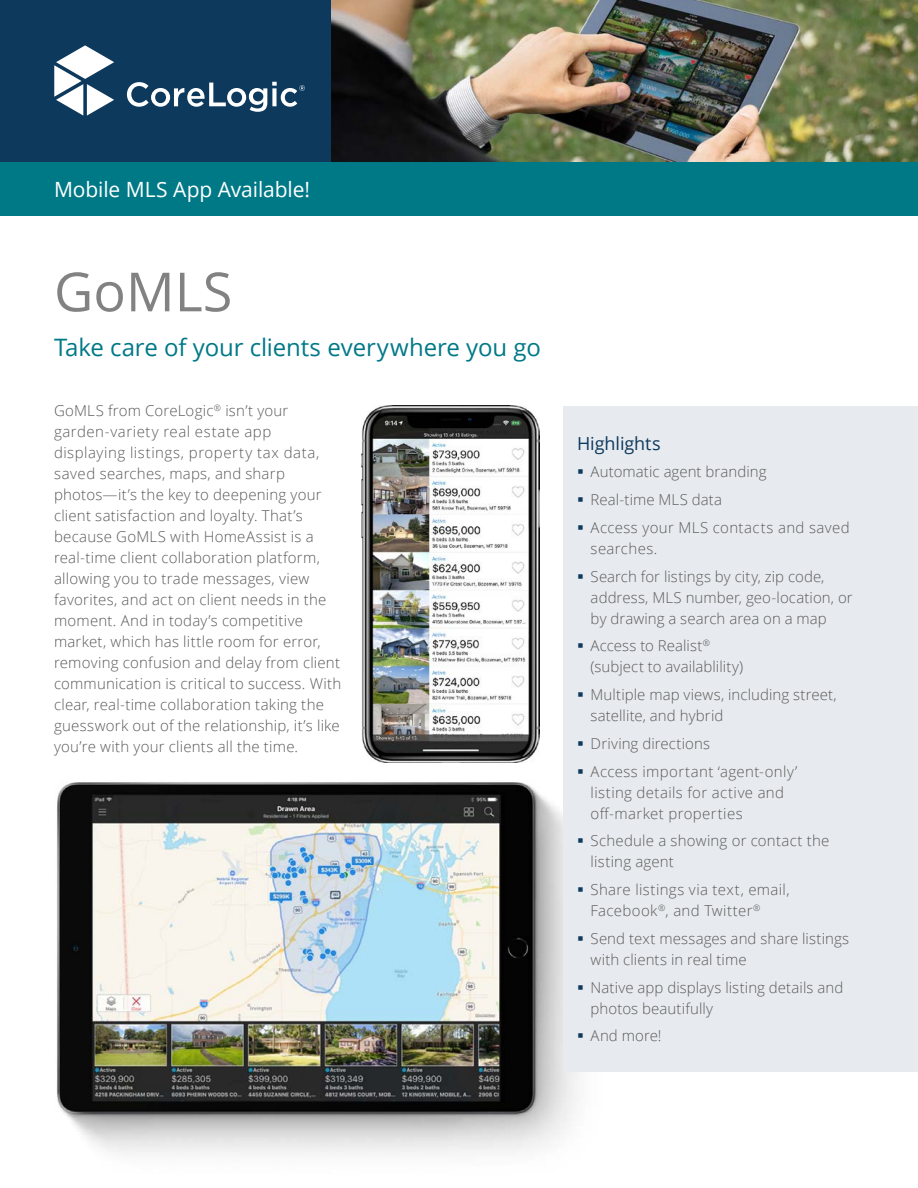
<style>
.page{position:relative;width:918px;height:1188px;background:#fff}
.page>*{position:absolute;margin:0;border:0;box-sizing:border-box;transform-origin:0 0}
.t1{font:54px "Open Sans";color:#828282}
.t2{font:24px "Open Sans";letter-spacing:-.005em;color:#007987}
.t3{font:21px "Open Sans";letter-spacing:-.005em;color:#fff}
.t4{font:18px "Open Sans";letter-spacing:-.005em;color:#0d395d}
.t5{font:300 15px/21px "Open Sans";letter-spacing:.015em;color:#5a5a5a}
</style>
<div class="page">
<img style="left:331px;top:0;width:587px;height:162px">
<div style="left:0;top:0;width:331px;height:162px;background:#0d395d"></div>
<div style="left:0;top:162px;width:918px;height:54px;background:#007987"></div>
<svg style="left:54px;top:45px;width:60px;height:71px"></svg>
<svg style="left:127px;top:82px;width:178px;height:30px"></svg>
<img style="left:57px;top:780px;width:545px;height:374px">
<img style="left:362px;top:406px;width:178px;height:357px">
<div style="left:564px;top:406px;width:354px;height:665px;background:#e7ebef"></div>
<h3 class="t3" style="left:54px;top:175px;width:258px">Mobile MLS App Available!</h3>
<h1 class="t1" style="left:54px;top:255px;width:180px">GoMLS</h1>
<h2 class="t2" style="left:54px;top:331px;width:488px">Take care of your clients everywhere you go</h2>
<p class="t5" style="left:54px;top:400px;width:289px">GoMLS from CoreLogic<sup>®</sup> isn’t your garden-variety real estate app displaying listings, property tax data, saved searches, maps, and sharp photos—it’s the key to deepening your client satisfaction and loyalty. That’s because GoMLS with HomeAssist is a real-time client collaboration platform, allowing you to trade messages, view favorites, and act on client needs in the moment. And in today’s competitive market, which has little room for error, removing confusion and delay from client communication is critical to success. With clear, real-time collaboration taking the guesswork out of the relationship, it’s like you’re with your clients all the time.</p>
<p class="t4" style="left:577px;top:431px;width:85px">Highlights</p>
<p class="t5" style="left:591px;top:458px;width:261px;line-height:27.8px">Automatic agent branding<br>Real-time MLS data<br>Access your MLS contacts and saved</p>
<p class="t5" style="left:591px;top:534px;width:235px;line-height:27.8px">searches.<br>Search for listings by city, zip code,</p>
<p class="t5" style="left:591px;top:586px;width:264px">address, MLS number, geo-location, or by drawing a search area on a map</p>
<p class="t5" style="left:591px;top:635px;width:154px">Access to Realist<sup>® </sup>(subject to availablility)</p>
<p class="t5" style="left:591px;top:684px;width:248px">Multiple map views, including street, satellite, and hybrid</p>
<p class="t5" style="left:591px;top:729px;width:208px;line-height:27.8px">Driving directions<br>Access important ‘agent-only’</p>
<p class="t5" style="left:591px;top:781px;width:195px">listing details for active and off-market properties</p>
<p class="t5" style="left:591px;top:830px;width:240px">Schedule a showing or contact the listing agent</p>
<p class="t5" style="left:591px;top:879px;width:200px">Share listings via text, email,<br>Facebook<sup>®</sup>, and Twitter<sup>®</sup></p>
<p class="t5" style="left:591px;top:927px;width:260px">Send text messages and share listings with clients in real time</p>
<p class="t5" style="left:591px;top:976px;width:254px">Native app displays listing details and photos beautifully</p>
<p class="t5" style="left:591px;top:1025px;width:72px">And more!</p>
</div>
